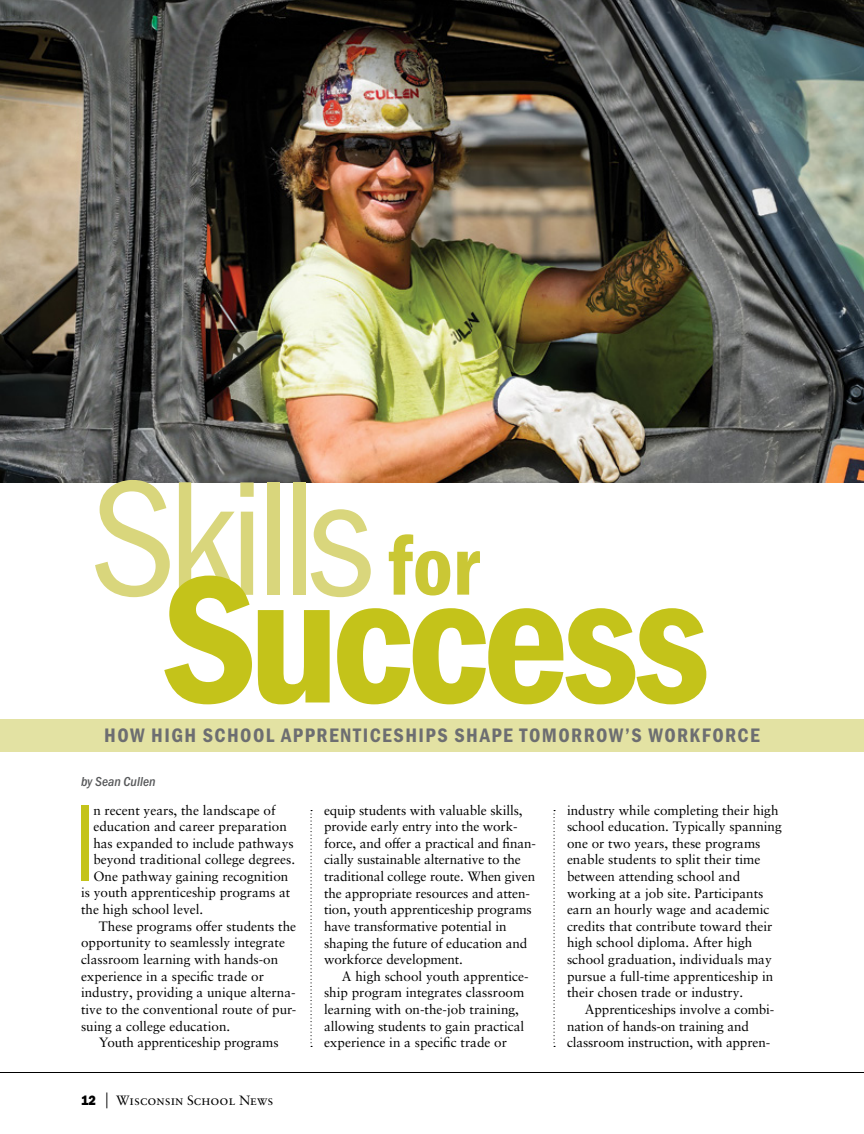
<style>
.page{position:relative;width:864px;height:1134px;background:#fff}
.page>*{position:absolute;margin:0;border:0;box-sizing:border-box;transform-origin:0 0}
.t1{font:187.5px "Franklin Gothic URW Con Dem";letter-spacing:-.04em;color:#c4c31a}
.t2{font:168.75px "Franklin Gothic URW Cond";letter-spacing:-.05em;color:#d9d67c}
.t3{font:112.5px "Franklin Gothic URW Ext Com D Boo";color:#c4c31a}
.t4{font:20.25px "Franklin Gothic URW Con Dem";letter-spacing:.07em;color:#6d6e71}
.t5{font:13.5px/16.6px "Sabon LT Pro";color:#000}
.t6{font:13.5px "Franklin Gothic URW Con Med Ita";letter-spacing:.005em;color:#58595b}
.s1{font-family:"Franklin Gothic URW Con Dem";font-size:87px;color:#cac735}
.s2{font-family:"Franklin Gothic URW Hea";font-size:14.1px}
.s3{font-size:20.25px}
</style>
<div class="page">
<div style="left:0;top:719px;width:864px;height:33px;background:#e3e2a3"></div>
<img style="left:0;top:0;width:864px;height:482px">
<svg style="left:554px;top:810px;width:1px;height:237px"></svg>
<svg style="left:310px;top:810px;width:2px;height:237px"></svg>
<hr style="left:0;top:1072px;width:864px;height:1px;background:#000">
<h2 class="t2" style="left:90px;top:418px;width:391px">Skills <span class="s1">for</span></h2>
<h1 class="t1" style="left:161px;top:515px;width:550px">Success</h1>
<h3 class="t4" style="left:104px;top:722px;width:657px">HOW HIGH SCHOOL APPRENTICESHIPS SHAPE TOMORROW’S WORKFORCE</h3>
<p class="t6" style="left:81px;top:772px;width:76px">by Sean Cullen</p>
<h3 class="t3" style="left:75px;top:784px;width:21px">I</h3>
<p class="t5" style="left:93px;top:801px;width:184px">n recent years, the landscape of</p>
<p class="t5" style="left:93px;top:818px;width:195px">education and career preparation</p>
<p class="t5" style="left:93px;top:834px;width:202px">has expanded to include pathways</p>
<p class="t5" style="left:93px;top:851px;width:203px">beyond traditional college degrees.</p>
<p class="t5" style="left:93px;top:867px;width:197px">One pathway gaining recognition</p>
<p class="t5" style="left:81px;top:884px;width:211px">is youth apprenticeship programs at</p>
<p class="t5" style="left:81px;top:901px;width:124px">the high school level.</p>
<p class="t5" style="left:99px;top:917px;width:199px">These programs offer students the</p>
<p class="t5" style="left:81px;top:934px;width:206px">opportunity to seamlessly integrate</p>
<p class="t5" style="left:81px;top:951px;width:199px">classroom learning with hands-on</p>
<p class="t5" style="left:81px;top:967px;width:185px">experience in a specific trade or</p>
<p class="t5" style="left:81px;top:984px;width:216px">industry, providing a unique alterna-</p>
<p class="t5" style="left:81px;top:1001px;width:217px">tive to the conventional route of pur-</p>
<p class="t5" style="left:81px;top:1017px;width:151px">suing a college education.</p>
<p class="t5" style="left:99px;top:1034px;width:181px">Youth apprenticeship programs</p>
<p class="t5" style="left:81px;top:1092px;width:194px"><span class="s2">12</span> <span class="s3">|</span> Wisconsin School News</p>
<p class="t5" style="left:324px;top:801px;width:213px">equip students with valuable skills, provide early entry into the work&shy;force, and offer a practical and finan&shy;cially sustainable alternative to the traditional college route. When given the appropriate resources and atten&shy;tion, youth apprenticeship programs have transformative potential in shaping the future of education and workforce development.</p>
<p class="t5" style="left:324px;top:967px;width:206px;text-indent:18px">A high school youth apprentice&shy;ship program integrates classroom learning with on-the-job training, allowing students to gain practical experience in a specific trade or</p>
<p class="t5" style="left:567px;top:801px;width:216px">industry while completing their high school education. Typically spanning one or two years, these programs enable students to split their time between attending school and working at a job site. Participants earn an hourly wage and academic credits that contribute toward their high school diploma. After high school graduation, individuals may pursue a full-time apprenticeship in their chosen trade or industry.</p>
<p class="t5" style="left:567px;top:1001px;width:209px;text-indent:18px">Apprenticeships involve a combi&shy;nation of hands-on training and classroom instruction, with appren-</p>
</div>
